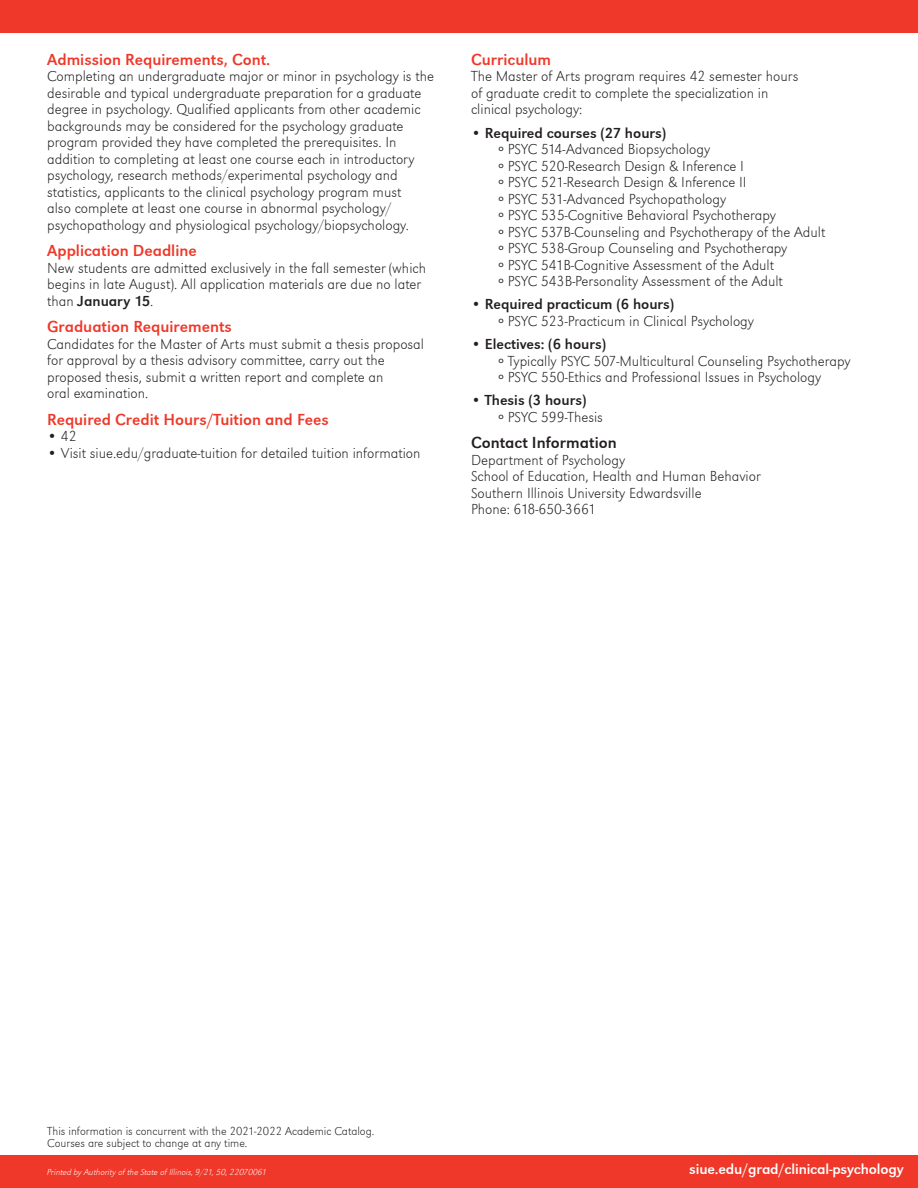
<style>
.page{position:relative;width:918px;height:1188px;background:#fff}
.page>*{position:absolute;margin:0;border:0;box-sizing:border-box;transform-origin:0 0}
.Sub_Header{font:16.5px "URW Grotesk T";color:#ef3829}
.Sub_Header-2{font:16.5px "URW Grotesk T";color:#231f20}
.Paragraph{font:15px/16.5px "URW Grotesk T Extr Ligh";color:#231f20}
.Bullets{font:15px/16.5px "URW Grotesk T Extr Ligh";color:#231f20}
.Paragraph-2{font:15px "URW Grotesk T";color:#231f20}
.Website{font:15px "URW Grotesk T";letter-spacing:-.01em;color:#fff}
.Year_Catalog{font:12px "URW Grotesk T Extr Ligh";color:#231f20}
.Printed_By_Statement{font:9px "URW Grotesk T Extr Ligh Obli";color:#fff}
.s1{font-family:"URW Grotesk T"}
.s2{font-family:"URW Grotesk T Extr Ligh"}
</style>
<div class="page">
<div style="left:0;top:1155px;width:918px;height:33px;background:#ef3829"></div>
<div style="left:0;top:0;width:918px;height:33px;background:#ef3829"></div>
<p class="Sub_Header" style="left:47px;top:50px;width:225px">Admission Requirements, Cont.</p>
<p class="Bullets" style="left:47px;top:68px;width:388px">Completing an undergraduate major or minor in psychology is the desirable and typical undergraduate preparation for a graduate degree in psychology. Qualified applicants from other academic backgrounds may be considered for the psychology graduate program provided they have completed the prerequisites. In addition to completing at least one course each in introductory psychology, research methods/experimental psychology and statistics, applicants to the clinical psychology program must<br>also complete at least one course in abnormal psychology/ psychopathology and physiological psychology/biopsychology.</p>
<p class="Sub_Header" style="left:47px;top:241px;width:151px">Application Deadline</p>
<p class="Paragraph" style="left:47px;top:259px;width:380px">New students are admitted exclusively in the fall semester (which begins in late August). All application materials are due no later than <span class="s1">January 15</span>.</p>
<p class="Sub_Header" style="left:47px;top:317px;width:186px">Graduation Requirements</p>
<p class="Paragraph" style="left:47px;top:336px;width:378px">Candidates for the Master of Arts must submit a thesis proposal for approval by a thesis advisory committee, carry out the proposed thesis, submit a written report and complete an<br>oral examination.</p>
<p class="Sub_Header" style="left:47px;top:410px;width:283px">Required Credit Hours/Tuition and Fees</p>
<p class="Bullets" style="left:47px;top:428px;width:31px">• 42</p>
<p class="Bullets" style="left:47px;top:445px;width:375px">• Visit siue.edu/graduate-tuition for detailed tuition information</p>
<p class="Sub_Header" style="left:471px;top:50px;width:82px">Curriculum</p>
<p class="Paragraph" style="left:471px;top:68px;width:329px">The Master of Arts program requires 42 semester hours of graduate credit to complete the specialization in clinical psychology:</p>
<p class="Paragraph-2" style="left:471px;top:124px;width:197px"><span class="s2">•</span> Required courses (27 hours)</p>
<p class="Paragraph" style="left:498px;top:141px;width:214px">° PSYC 514-Advanced Biopsychology</p>
<p class="Paragraph" style="left:498px;top:157px;width:247px">° PSYC 520-Research Design &amp; Inference I</p>
<p class="Paragraph" style="left:498px;top:174px;width:250px">° PSYC 521-Research Design &amp; Inference II</p>
<p class="Paragraph" style="left:498px;top:190px;width:230px">° PSYC 531-Advanced Psychopathology</p>
<p class="Paragraph" style="left:498px;top:207px;width:279px">° PSYC 535-Cognitive Behavioral Psychotherapy</p>
<p class="Paragraph" style="left:498px;top:223px;width:329px">° PSYC 537B-Counseling and Psychotherapy of the Adult</p>
<p class="Paragraph" style="left:498px;top:240px;width:291px">° PSYC 538-Group Counseling and Psychotherapy</p>
<p class="Paragraph" style="left:498px;top:256px;width:278px">° PSYC 541B-Cognitive Assessment of the Adult</p>
<p class="Paragraph" style="left:498px;top:273px;width:286px">° PSYC 543B-Personality Assessment of the Adult</p>
<p class="Paragraph-2" style="left:471px;top:296px;width:205px"><span class="s2">•</span> Required practicum (6 hours)</p>
<p class="Paragraph" style="left:498px;top:312px;width:257px">° PSYC 523-Practicum in Clinical Psychology</p>
<p class="Paragraph-2" style="left:471px;top:335px;width:137px"><span class="s2">•</span> Electives: (6 hours)</p>
<p class="Paragraph" style="left:498px;top:352px;width:354px">° Typically PSYC 507-Multicultural Counseling Psychotherapy</p>
<p class="Paragraph" style="left:498px;top:369px;width:325px">° PSYC 550-Ethics and Professional Issues in Psychology</p>
<p class="Paragraph-2" style="left:471px;top:392px;width:117px"><span class="s2">•</span> Thesis (3 hours)</p>
<p class="Paragraph" style="left:498px;top:408px;width:106px">° PSYC 599-Thesis</p>
<p class="Sub_Header-2" style="left:471px;top:433px;width:147px">Contact Information</p>
<p class="Paragraph" style="left:471px;top:451px;width:156px">Department of Psychology</p>
<p class="Paragraph" style="left:471px;top:468px;width:291px">School of Education, Health and Human Behavior</p>
<p class="Paragraph" style="left:471px;top:484px;width:232px">Southern Illinois University Edwardsville</p>
<p class="Paragraph" style="left:471px;top:501px;width:126px">Phone: 618-650-3661</p>
<p class="Year_Catalog" style="left:47px;top:1124px;width:329px">This information is concurrent with the 2021-2022 Academic Catalog.</p>
<p class="Year_Catalog" style="left:47px;top:1136px;width:202px">Courses are subject to change at any time.</p>
<p class="Printed_By_Statement" style="left:47px;top:1167px;width:221px">Printed by Authority of the State of Illinois, 9/21, 50, 22070061</p>
<p class="Website" style="left:689px;top:1161px;width:216px">siue.edu/grad/clinical-psychology</p>
</div>
